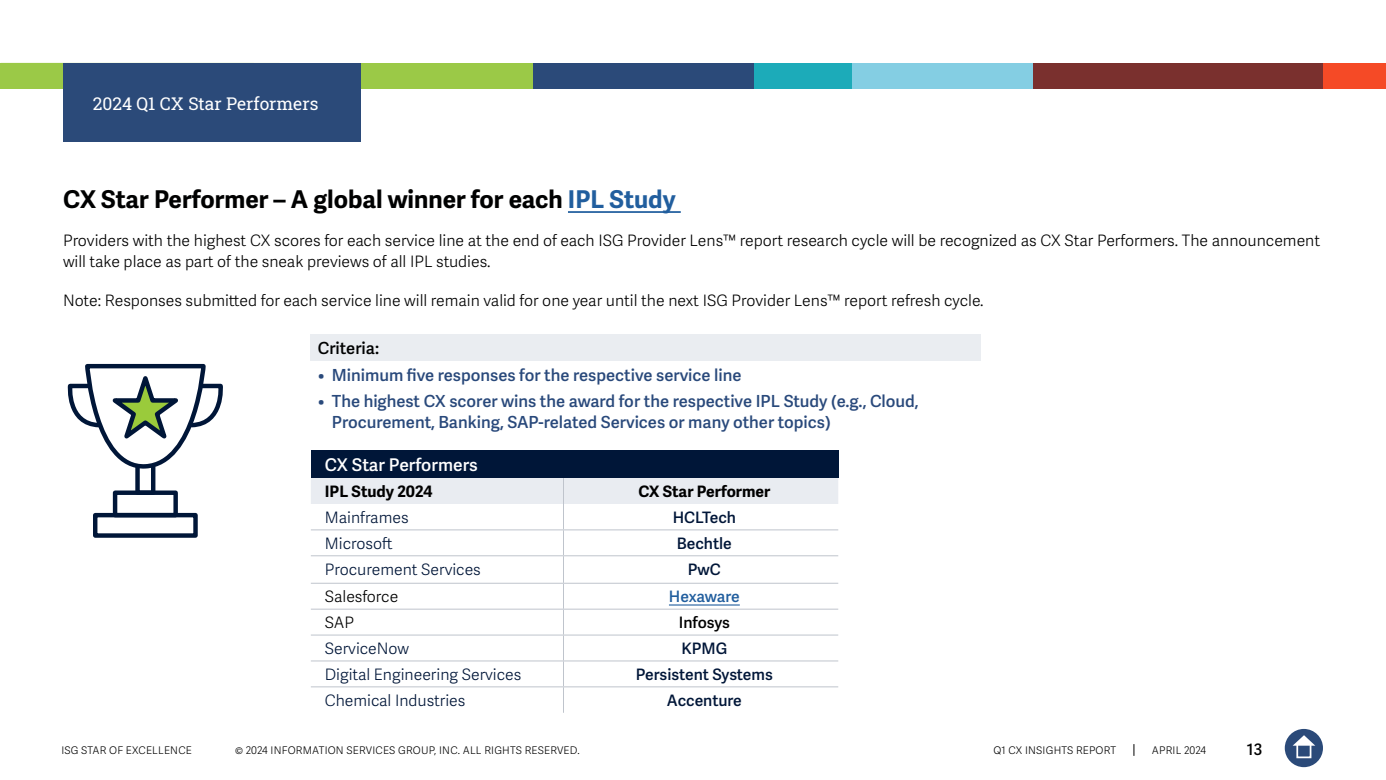
<style>
.page{position:relative;width:1386px;height:780px;background:#fff}
.page>*{position:absolute;margin:0;border:0;box-sizing:border-box;transform-origin:0 0}
.t1{font:700 24.5px "Adelle Sans";color:#000101}
.t2{font:17.5px "Roboto Slab ISG P Regular";color:#fff}
.t3{font:600 17.5px "Adelle Sans";color:#fff}
.t4{font:600 16.62px/21px "Adelle Sans";color:#29497b}
.t5{font:600 16.62px "Adelle Sans";color:#000101}
.t6{font:300 15.75px/21px "Adelle Sans";color:#000101}
.t7{font:300 15.75px "Adelle Sans";color:#001638}
.t8{font:600 15.75px "Adelle Sans";color:#001638}
.t9{font:700 15.75px "Adelle Sans";color:#000}
.t10{font:300 15.75px "Adelle Sans";color:#000}
.t11{font:600 15.75px "Adelle Sans";letter-spacing:-.005em;color:#000}
.t12{font:600 15.75px "Adelle Sans";letter-spacing:-.015em;color:#215e9e}
.t13{font:300 10.5px "Adelle Sans";letter-spacing:.02em;color:#000}
.s1{color:#215e9e}
</style>
<div class="page">
<div style="left:0;top:63px;width:533px;height:25px;background:#9bc947"></div>
<div style="left:533px;top:63px;width:223px;height:25px;background:#2b4a79"></div>
<div style="left:850px;top:63px;width:184px;height:25px;background:#84cee3"></div>
<div style="left:1323px;top:63px;width:63px;height:25px;background:#f54a26"></div>
<div style="left:1033px;top:63px;width:290px;height:25px;background:#7a302e"></div>
<div style="left:754px;top:63px;width:98px;height:25px;background:#1cabb9"></div>
<div style="left:63px;top:63px;width:297px;height:79px;background:#2b4a79"></div>
<div style="left:1285px;top:729px;width:38px;height:38px;background:#2b4a79;border-radius:50%"></div>
<svg style="left:1293px;top:735px;width:22px;height:10px"></svg>
<div style="left:1296px;top:743px;width:15px;height:15px;border:2px solid #fff"></div>
<svg style="left:1133px;top:744px;width:1px;height:12px"></svg>
<div style="left:311px;top:334px;width:670px;height:27px;background:#eaedf1"></div>
<hr style="left:568px;top:211px;width:113px;height:2px;background:#215e9e">
<div style="left:135px;top:464px;width:20px;height:31px;border:4px solid #001638"></div>
<div style="left:113px;top:490px;width:65px;height:27px;border:4px solid #001638"></div>
<div style="left:93px;top:513px;width:105px;height:25px;border:4px solid #001638"></div>
<svg style="left:67px;top:363px;width:156px;height:110px"></svg>
<div style="left:311px;top:451px;width:527px;height:27px;background:#001638"></div>
<svg style="left:311px;top:478px;width:527px;height:234px"></svg>
<hr style="left:311px;top:529px;width:252px;height:1px;background:#bfc4cc">
<hr style="left:564px;top:529px;width:274px;height:1px;background:#bfc4cc">
<hr style="left:311px;top:555px;width:252px;height:1px;background:#bfc4cc">
<hr style="left:564px;top:555px;width:274px;height:1px;background:#bfc4cc">
<hr style="left:311px;top:583px;width:252px;height:1px;background:#bfc4cc">
<hr style="left:564px;top:583px;width:274px;height:1px;background:#bfc4cc">
<hr style="left:311px;top:608px;width:252px;height:1px;background:#bfc4cc">
<hr style="left:564px;top:608px;width:274px;height:1px;background:#bfc4cc">
<hr style="left:311px;top:634px;width:252px;height:1px;background:#bfc4cc">
<hr style="left:564px;top:634px;width:274px;height:1px;background:#bfc4cc">
<hr style="left:311px;top:660px;width:252px;height:1px;background:#bfc4cc">
<hr style="left:564px;top:660px;width:274px;height:1px;background:#bfc4cc">
<hr style="left:311px;top:686px;width:252px;height:1px;background:#bfc4cc">
<hr style="left:564px;top:686px;width:274px;height:1px;background:#bfc4cc">
<hr style="left:669px;top:604px;width:71px;height:1px;background:#215e9e">
<p class="t2" style="left:93px;top:91px;width:227px">2024 Q1 CX Star Performers</p>
<h1 class="t1" style="left:63px;top:184px;width:614px">CX Star Performer – A global winner for each <span class="s1">IPL Study</span></h1>
<p class="t6" style="left:63px;top:230px;width:1259px">Providers with the highest CX scores for each service line at the end of each ISG Provider Lens™ report research cycle will be recognized as CX Star Performers. The announcement will take place as part of the sneak previews of all IPL studies.</p>
<p class="t6" style="left:63px;top:290px;width:922px">Note: Responses submitted for each service line will remain valid for one year until the next ISG Provider Lens™ report refresh cycle.</p>
<p class="t5" style="left:318px;top:338px;width:63px">Criteria:</p>
<p class="t4" style="left:318px;top:365px;width:425px">• Minimum five responses for the respective service line</p>
<p class="t4" style="left:332px;top:391px;width:588px;text-indent:-14px">• The highest CX scorer wins the award for the respective IPL Study (e.g., Cloud,<br>Procurement, Banking, SAP-related Services or many other topics)</p>
<p class="t3" style="left:325px;top:454px;width:154px">CX Star Performers</p>
<p class="t9" style="left:325px;top:482px;width:109px">IPL Study 2024</p>
<p class="t9" style="left:638px;top:482px;width:134px">CX Star Performer</p>
<p class="t7" style="left:325px;top:508px;width:85px">Mainframes</p>
<p class="t8" style="left:673px;top:508px;width:65px">HCLTech</p>
<p class="t7" style="left:325px;top:534px;width:69px">Microsoft</p>
<p class="t8" style="left:677px;top:534px;width:57px">Bechtle</p>
<p class="t7" style="left:325px;top:560px;width:158px">Procurement Services</p>
<p class="t8" style="left:688px;top:560px;width:34px">PwC</p>
<p class="t10" style="left:325px;top:587px;width:75px">Salesforce</p>
<p class="t12" style="left:669px;top:587px;width:72px">Hexaware</p>
<p class="t10" style="left:325px;top:613px;width:31px">SAP</p>
<p class="t11" style="left:679px;top:613px;width:53px">Infosys</p>
<p class="t7" style="left:325px;top:639px;width:86px">ServiceNow</p>
<p class="t8" style="left:681px;top:639px;width:47px">KPMG</p>
<p class="t7" style="left:325px;top:665px;width:198px">Digital Engineering Services</p>
<p class="t8" style="left:636px;top:665px;width:139px">Persistent Systems</p>
<p class="t7" style="left:325px;top:691px;width:142px">Chemical Industries</p>
<p class="t8" style="left:667px;top:691px;width:77px">Accenture</p>
<p class="t13" style="left:61px;top:744px;width:132px">ISG STAR OF EXCELLENCE</p>
<p class="t13" style="left:235px;top:744px;width:346px">© 2024 INFORMATION SERVICES GROUP, INC. ALL RIGHTS RESERVED.</p>
<p class="t13" style="left:993px;top:744px;width:124px">Q1 CX INSIGHTS REPORT</p>
<p class="t13" style="left:1152px;top:744px;width:56px">APRIL 2024</p>
<p class="t11" style="left:1247px;top:740px;width:17px">13</p>
</div>
